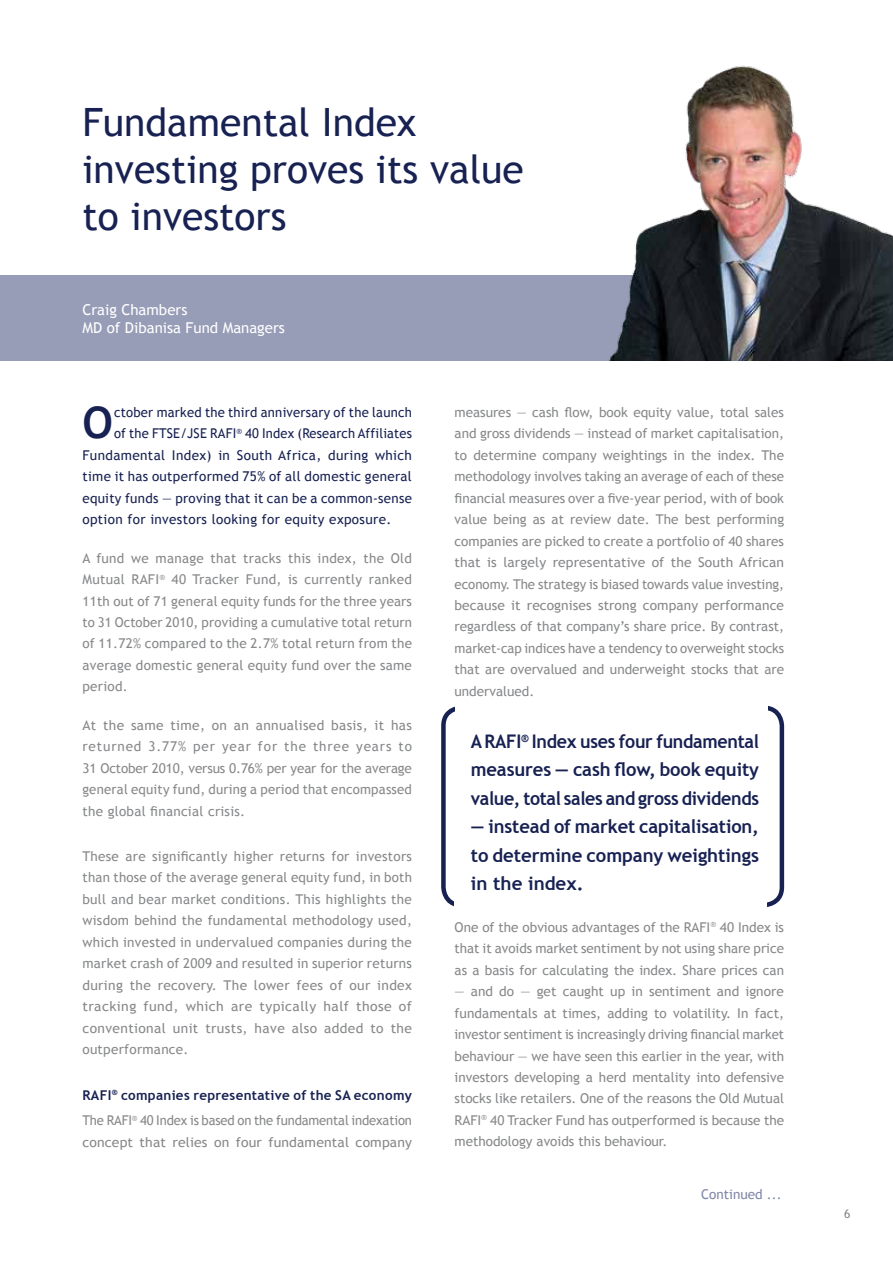
<style>
.page{position:relative;width:893px;height:1263px;background:#fff}
.page>*{position:absolute;margin:0;border:0;box-sizing:border-box;transform-origin:0 0}
.t1{font:700 43.5px "Trebuchet MS";color:#172152}
.t2{font:39px/46.8px "Trebuchet MS";color:#172152}
.t3{font:700 18.75px/28.5px "Trebuchet MS";letter-spacing:-.005em;color:#172152;text-align:justify;scale:.95 1}
.t4{font:700 18.75px/28.5px "Trebuchet MS";letter-spacing:-.005em;color:#172152;text-align:justify}
.t5{font:15px/18px "Trebuchet MS";color:#fff}
.t6{font:13.5px/21.5px "Trebuchet MS";color:#87888a;text-align:justify}
.t7{font:13.5px "Trebuchet MS";letter-spacing:.025em;color:#172152}
.t8{font:13.5px "Trebuchet MS";letter-spacing:.025em;color:#172152;scale:.96 1}
.t9{font:13.5px "Trebuchet MS";color:#8087a6}
.t10{font:12px "Trebuchet MS";color:#87888a}
.s1{font-weight:700;color:#172152}
</style>
<div class="page">
<div style="left:0;top:276px;width:716px;height:85px;background:#979cb7"></div>
<img style="left:598px;top:66px;width:295px;height:295px">
<div style="left:441px;top:705px;width:343px;height:202px;border:4px solid #172152;border-radius:18px"></div>
<div style="left:455px;top:894px;width:312px;height:16px;background:#fff"></div>
<div style="left:456px;top:705px;width:312px;height:15px;background:#fff"></div>
<h2 class="t2" style="left:82px;top:99px;width:443px">Fundamental Index investing proves its value to investors</h2>
<p class="t5" style="left:82px;top:301px;width:204px">Craig Chambers<br>MD of Dibanisa Fund Managers</p>
<h1 class="t1" style="left:82px;top:396px;width:29px">O</h1>
<p class="t7" style="left:114px;top:404px;width:299px">ctober marked the third anniversary of the launch</p>
<p class="t8" style="left:114px;top:426px;width:312px">of the FTSE/JSE RAFI<sup>®</sup> 40 Index (Research Affiliates</p>
<p class="t7" style="left:82px;top:447px;width:331px">Fundamental Index) in South Africa, during which</p>
<p class="t7" style="left:82px;top:468px;width:331px">time it has outperformed 75% of all domestic general</p>
<p class="t7" style="left:82px;top:490px;width:331px">equity funds — proving that it can be a common-sense</p>
<p class="t7" style="left:82px;top:511px;width:310px">option for investors looking for equity exposure.</p>
<p class="t6" style="left:82px;top:547px;width:331px">A fund we manage that tracks this index, the Old Mutual RAFI<sup>®</sup> 40 Tracker Fund, is currently ranked 11th out of 71 general equity funds for the three years to 31 October 2010, providing a cumulative total return of 11.72% compared to the 2.7% total return from the average domestic general equity fund over the same period.</p>
<p class="t6" style="left:82px;top:714px;width:331px">At the same time, on an annualised basis, it has returned 3.77% per year for the three years to 31 October 2010, versus 0.76% per year for the average general equity fund, during a period that encompassed the global financial crisis.</p>
<p class="t6" style="left:82px;top:845px;width:331px">These are significantly higher returns for investors than those of the average general equity fund, in both bull and bear market conditions. This highlights the wisdom behind the fundamental methodology used, which invested in undervalued companies during the market crash of 2009 and resulted in superior returns during the recovery. The lower fees of our index tracking fund, which are typically half those of conventional unit trusts, have also added to the outperformance.</p>
<p class="t6" style="left:82px;top:1082px;width:331px;line-height:25.7px"><span class="s1">RAFI</span><sup>®</sup> <span class="s1">companies representative of the SA economy<br></span>The RAFI<sup>®</sup> 40 Index is based on the fundamental indexation</p>
<p class="t6" style="left:82px;top:1131px;width:331px">concept that relies on four fundamental company</p>
<p class="t6" style="left:455px;top:402px;width:331px">measures — cash flow, book equity value, total sales and gross dividends — instead of market capitalisation, to determine company weightings in the index. The methodology involves taking an average of each of these financial measures over a five-year period, with of book value being as at review date. The best performing companies are picked to create a portfolio of 40 shares that is largely representative of the South African economy. The strategy is biased towards value investing, because it recognises strong company performance regardless of that company’s share price. By contrast, market-cap indices have a tendency to overweight stocks that are overvalued and underweight stocks that are undervalued.</p>
<h3 class="t3" style="left:471px;top:727px;width:305px">A RAFI<sup>®</sup> Index uses four fundamental measures — cash flow, book equity value, total sales and gross dividends</h3>
<h3 class="t4" style="left:471px;top:812px;width:290px">— instead of market capitalisation, to determine company weightings in the index.</h3>
<p class="t6" style="left:455px;top:916px;width:331px">One of the obvious advantages of the RAFI<sup>®</sup> 40 Index is that it avoids market sentiment by not using share price as a basis for calculating the index. Share prices can</p>
<p class="t6" style="left:455px;top:981px;width:331px">— and do — get caught up in sentiment and ignore fundamentals at times, adding to volatility. In fact, investor sentiment is increasingly driving financial market behaviour — we have seen this earlier in the year, with investors developing a herd mentality into defensive stocks like retailers. One of the reasons the Old Mutual RAFI<sup>®</sup> 40 Tracker Fund has outperformed is because the methodology avoids this behaviour.</p>
<p class="t9" style="left:701px;top:1186px;width:82px">Continued ...</p>
<p class="t10" style="left:844px;top:1206px;width:8px">6</p>
</div>
